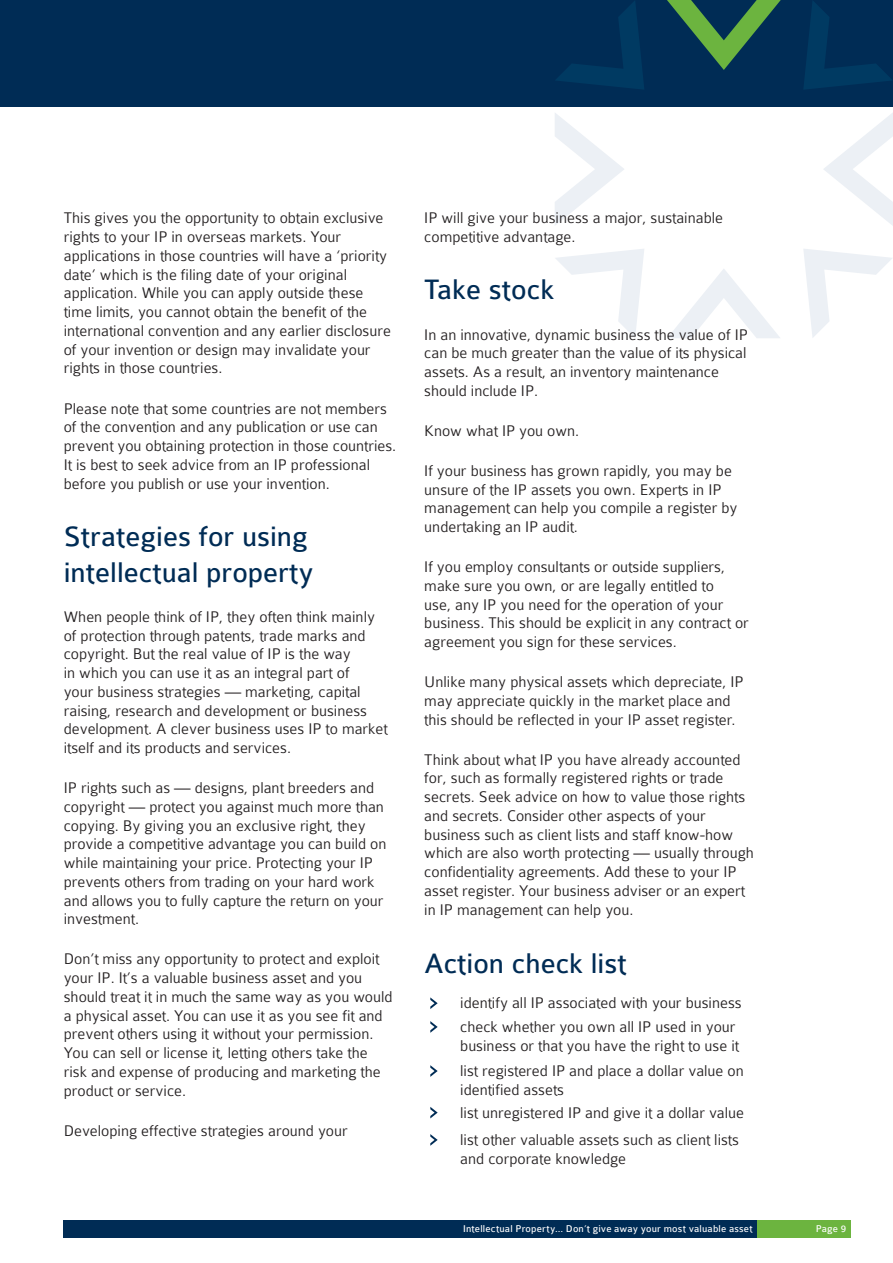
<style>
.page{position:relative;width:893px;height:1263px;background:#fff}
.page>*{position:absolute;margin:0;border:0;box-sizing:border-box;transform-origin:0 0}
.blue_Head{font:30px/36px "Colaborate";color:#002c55}
.Body_Text{font:300 16.5px/18.8px "Colaborate";color:#231f20}
.t1{font:10.5px "Colaborate";letter-spacing:.015em;color:#fff}
</style>
<div class="page">
<div style="left:0;top:0;width:893px;height:106px;background:#002c55"></div>
<div style="left:757px;top:1220px;width:93px;height:17px;background:#6cb43f"></div>
<div style="left:64px;top:1220px;width:693px;height:17px;background:#002c55"></div>
<svg style="left:667px;top:0;width:114px;height:70px"></svg>
<svg style="left:668px;top:269px;width:112px;height:69px"></svg>
<svg style="left:556px;top:1px;width:88px;height:88px"></svg>
<svg style="left:555px;top:113px;width:69px;height:112px"></svg>
<svg style="left:555px;top:249px;width:89px;height:89px"></svg>
<svg style="left:804px;top:1px;width:88px;height:88px"></svg>
<svg style="left:824px;top:113px;width:69px;height:113px"></svg>
<svg style="left:803px;top:249px;width:89px;height:89px"></svg>
<svg style="left:430px;top:997px;width:8px;height:12px"></svg>
<svg style="left:430px;top:1021px;width:8px;height:12px"></svg>
<svg style="left:430px;top:1065px;width:8px;height:12px"></svg>
<svg style="left:430px;top:1107px;width:8px;height:11px"></svg>
<svg style="left:430px;top:1134px;width:8px;height:12px"></svg>
<p class="Body_Text" style="left:64px;top:209px;width:329px">This gives you the opportunity to obtain exclusive rights to your IP in overseas markets. Your applications in those countries will have a ‘priority date’ which is the filing date of your original application. While you can apply outside these time limits, you cannot obtain the benefit of the international convention and any earlier disclosure of your invention or design may invalidate your rights in those countries.</p>
<p class="Body_Text" style="left:64px;top:399px;width:334px">Please note that some countries are not members of the convention and any publication or use can prevent you obtaining protection in those countries.<br>It is best to seek advice from an IP professional before you publish or use your invention.</p>
<p class="blue_Head" style="left:64px;top:519px;width:251px">Strategies for using intellectual property</p>
<p class="Body_Text" style="left:64px;top:607px;width:325px">When people think of IP, they often think mainly of protection through patents, trade marks and copyright. But the real value of IP is the way<br>in which you can use it as an integral part of<br>your business strategies — marketing, capital raising, research and development or business development. A clever business uses IP to market itself and its products and services.</p>
<p class="Body_Text" style="left:64px;top:778px;width:324px">IP rights such as — designs, plant breeders and copyright — protect you against much more than copying. By giving you an exclusive right, they provide a competitive advantage you can build on while maintaining your price. Protecting your IP prevents others from trading on your hard work and allows you to fully capture the return on your investment.</p>
<p class="Body_Text" style="left:64px;top:950px;width:330px">Don’t miss any opportunity to protect and exploit your IP. It’s a valuable business asset and you should treat it in much the same way as you would a physical asset. You can use it as you see fit and prevent others using it without your permission.<br>You can sell or license it, letting others take the risk and expense of producing and marketing the product or service.</p>
<p class="Body_Text" style="left:64px;top:1121px;width:285px">Developing effective strategies around your</p>
<p class="Body_Text" style="left:424px;top:209px;width:300px">IP will give your business a major, sustainable competitive advantage.</p>
<p class="blue_Head" style="left:424px;top:272px;width:131px">Take stock</p>
<p class="Body_Text" style="left:424px;top:325px;width:325px">In an innovative, dynamic business the value of IP can be much greater than the value of its physical assets. As a result, an inventory maintenance should include IP.</p>
<p class="Body_Text" style="left:424px;top:421px;width:156px">Know what IP you own.</p>
<p class="Body_Text" style="left:424px;top:461px;width:315px">If your business has grown rapidly, you may be unsure of the IP assets you own. Experts in IP management can help you compile a register by undertaking an IP audit.</p>
<p class="Body_Text" style="left:424px;top:557px;width:326px">If you employ consultants or outside suppliers, make sure you own, or are legally entitled to<br>use, any IP you need for the operation of your business. This should be explicit in any contract or agreement you sign for these services.</p>
<p class="Body_Text" style="left:424px;top:672px;width:321px">Unlike many physical assets which depreciate, IP may appreciate quickly in the market place and this should be reflected in your IP asset register.</p>
<p class="Body_Text" style="left:424px;top:750px;width:331px">Think about what IP you have already accounted for, such as formally registered rights or trade secrets. Seek advice on how to value those rights and secrets. Consider other aspects of your business such as client lists and staff know-how which are also worth protecting — usually through confidentiality agreements. Add these to your IP asset register. Your business adviser or an expert in IP management can help you.</p>
<p class="blue_Head" style="left:424px;top:945px;width:204px">Action check list</p>
<p class="Body_Text" style="left:460px;top:994px;width:283px">identify all IP associated with your business</p>
<p class="Body_Text" style="left:460px;top:1017px;width:280px">check whether you own all IP used in your business or that you have the right to use it</p>
<p class="Body_Text" style="left:460px;top:1061px;width:285px">list registered IP and place a dollar value on identified assets</p>
<p class="Body_Text" style="left:460px;top:1103px;width:285px">list unregistered IP and give it a dollar value</p>
<p class="Body_Text" style="left:460px;top:1130px;width:280px">list other valuable assets such as client lists and corporate knowledge</p>
<p class="t1" style="left:463px;top:1223px;width:291px">Intellectual Property… Don’t give away your most valuable asset</p>
<p class="t1" style="left:816px;top:1223px;width:32px">Page 9</p>
</div>
